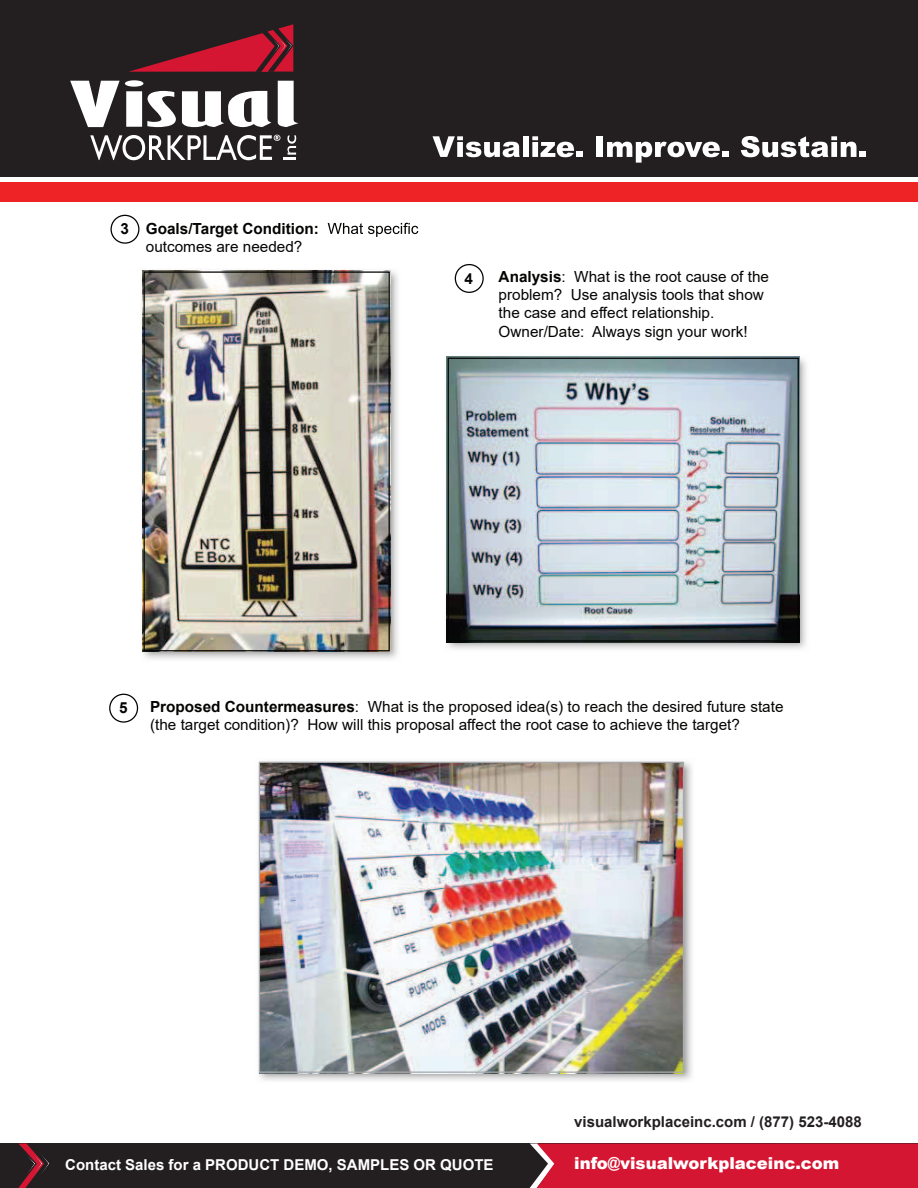
<style>
.page{position:relative;width:918px;height:1188px;background:#fff}
.page>*{position:absolute;margin:0;border:0;box-sizing:border-box;transform-origin:0 0}
.t1{font:900 16.5px "Arial";color:#fff}
.t2{font:15.3px/18.3px "Arial";color:#040503}
.t3{font:700 15.3px "Arial";color:#040503}
.t4{font:700 15px "Arial";color:#fff}
.t5{font:700 15px "Arial";color:#231f20}
.s1{font-weight:700}
</style>
<div class="page">
<div style="left:109px;top:694px;width:29px;height:29px;border:1px solid #040503;border-radius:50%"></div>
<svg style="left:328px;top:223px;width:90px;height:14px"></svg>
<div style="left:110px;top:215px;width:29px;height:29px;border:1px solid #040503;border-radius:50%"></div>
<div style="left:455px;top:264px;width:29px;height:29px;border:1px solid #040503;border-radius:50%"></div>
<svg style="left:446px;top:356px;width:361px;height:293px;background:#bcc0c0"></svg>
<img style="left:447px;top:357px;width:352px;height:285px">
<div style="left:448px;top:358px;width:351px;height:284px;border:1px solid #040503"></div>
<img style="left:142px;top:270px;width:256px;height:389px">
<img style="left:143px;top:271px;width:247px;height:381px">
<div style="left:144px;top:271px;width:246px;height:380px;border:1px solid #040503"></div>
<svg style="left:258px;top:761px;width:434px;height:320px;background:#d3d4d3"></svg>
<img style="left:261px;top:764px;width:421px;height:307px">
<div style="left:259px;top:762px;width:425px;height:311px;border:1px solid #a7a9ac"></div>
<div style="left:0;top:1143px;width:918px;height:45px;background:#231f20"></div>
<svg style="left:18px;top:1143px;width:32px;height:45px"></svg>
<div style="left:530px;top:1143px;width:388px;height:45px;background:#d51633"></div>
<div style="left:0;top:0;width:918px;height:176px;background:#231f20"></div>
<div style="left:0;top:182px;width:918px;height:19px;background:#ee2326"></div>
<svg style="left:129px;top:24px;width:164px;height:48px"></svg>
<svg style="left:70px;top:80px;width:106px;height:47px"></svg>
<svg style="left:182px;top:91px;width:89px;height:36px"></svg>
<svg style="left:278px;top:81px;width:21px;height:46px"></svg>
<svg style="left:90px;top:135px;width:206px;height:25px"></svg>
<svg style="left:741px;top:136px;width:125px;height:21px"></svg>
<div style="left:722px;top:151px;width:7px;height:6px;background:#fff"></div>
<svg style="left:607px;top:142px;width:113px;height:21px"></svg>
<div style="left:596px;top:136px;width:7px;height:21px;background:#fff"></div>
<svg style="left:532px;top:136px;width:51px;height:21px"></svg>
<div style="left:523px;top:136px;width:5px;height:21px;background:#fff"></div>
<svg style="left:433px;top:136px;width:87px;height:21px"></svg>
<p class="t3" style="left:120px;top:223px;width:10px">3</p>
<p class="t3" style="left:146px;top:223px;width:175px">Goals/Target Condition:</p>
<p class="t2" style="left:146px;top:239px;width:158px">outcomes are needed?</p>
<p class="t3" style="left:465px;top:273px;width:10px">4</p>
<p class="t2" style="left:499px;top:268px;width:272px"><span class="s1">Analysis</span>: What is the root cause of the problem? Use analysis tools that show the case and effect relationship.<br>Owner/Date: Always sign your work!</p>
<p class="t3" style="left:119px;top:702px;width:10px">5</p>
<p class="t2" style="left:150px;top:699px;width:635px"><span class="s1">Proposed Countermeasures</span>: What is the proposed idea(s) to reach the desired future state (the target condition)? How will this proposal affect the root case to achieve the target?</p>
<p class="t5" style="left:574px;top:1116px;width:289px">visualworkplaceinc.com / (877) 523-4088</p>
<p class="t4" style="left:65px;top:1159px;width:430px">Contact Sales for a PRODUCT DEMO, SAMPLES OR QUOTE</p>
<p class="t1" style="left:574px;top:1156px;width:267px">info@visualworkplaceinc.com</p>
</div>
